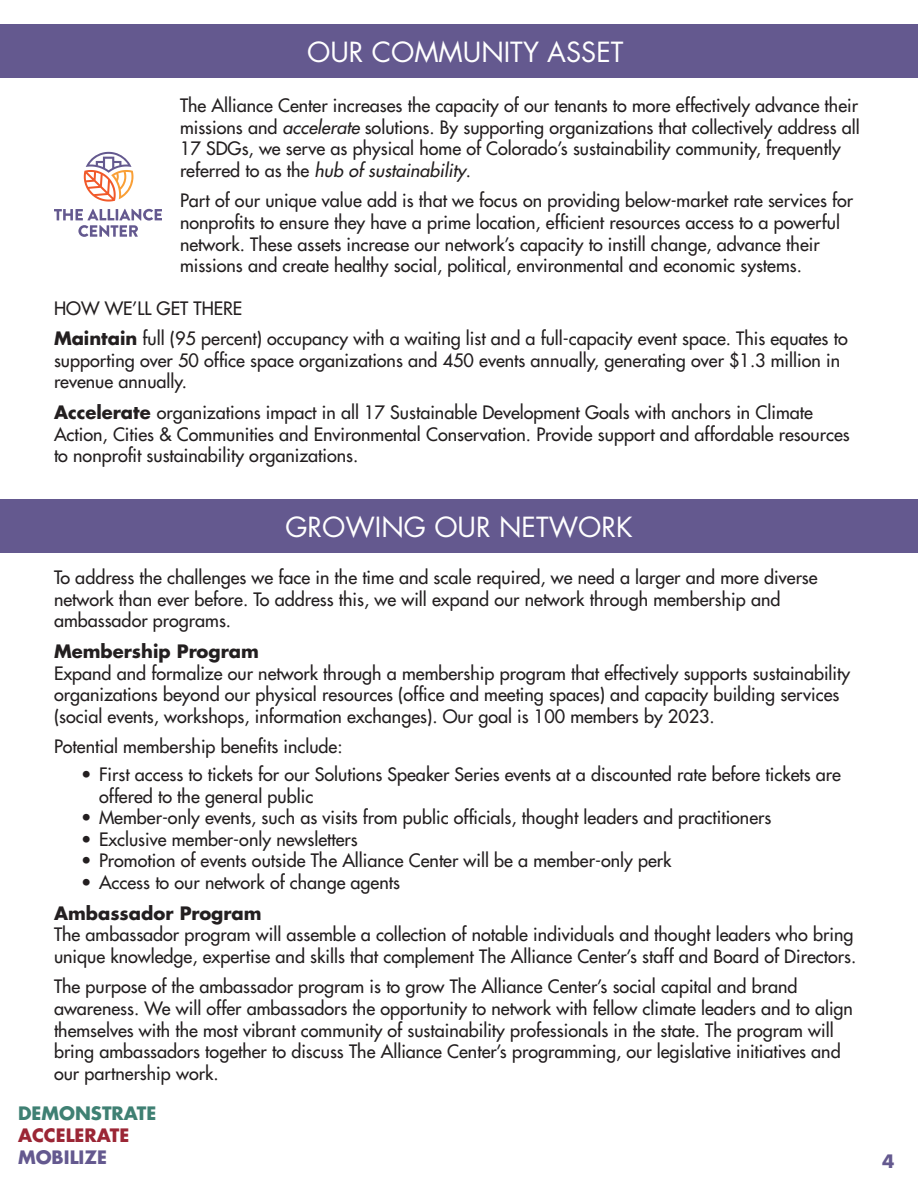
<style>
.page{position:relative;width:918px;height:1188px;background:#fff}
.page>*{position:absolute;margin:0;border:0;box-sizing:border-box;transform-origin:0 0}
.t1{font:27px "Futura Std";color:#fff}
.t2{font:500 18px/21.6px "Futura Std";color:#231f20}
.t3{font:700 18px "Futura Std";color:#231f20}
.t4{font:700 18px "Futura Std";color:#3f8073}
.t5{font:700 18px "Futura Std";color:#9b2635}
.t6{font:700 18px "Futura Std";color:#64598f}
.s1{font-style:italic}
.s2{font-weight:700}
</style>
<div class="page">
<div style="left:0;top:24px;width:918px;height:54px;background:#64598f"></div>
<div style="left:0;top:499px;width:918px;height:54px;background:#64598f"></div>
<svg style="left:54px;top:209px;width:108px;height:28px"></svg>
<svg style="left:84px;top:152px;width:49px;height:50px"></svg>
<p class="t1" style="left:307px;top:34px;width:318px">OUR COMMUNITY ASSET</p>
<p class="t2" style="left:180px;top:95px;width:681px">The Alliance Center increases the capacity of our tenants to more effectively advance their missions and <span class="s1">accelerate</span> solutions. By supporting organizations that collectively address all 17 SDGs, we serve as physical home of Colorado’s sustainability community, frequently referred to as the <span class="s1">hub of sustainability</span>.</p>
<p class="t2" style="left:180px;top:190px;width:675px">Part of our unique value add is that we focus on providing below-market rate services for nonprofits to ensure they have a prime location, efficient resources access to a powerful network. These assets increase our network’s capacity to instill change, advance their missions and create healthy social, political, environmental and economic systems.</p>
<p class="t2" style="left:54px;top:297px;width:190px">HOW WE’LL GET THERE</p>
<p class="t2" style="left:54px;top:328px;width:795px"><span class="s2">Maintain</span> full (95 percent) occupancy with a waiting list and a full-capacity event space. This equates to supporting over 50 office space organizations and 450 events annually, generating over $1.3 million in revenue annually.</p>
<p class="t2" style="left:54px;top:402px;width:797px"><span class="s2">Accelerate</span> organizations impact in all 17 Sustainable Development Goals with anchors in Climate<br>Action, Cities &amp; Communities and Environmental Conservation. Provide support and affordable resources to nonprofit sustainability organizations.</p>
<p class="t1" style="left:285px;top:510px;width:349px">GROWING OUR NETWORK</p>
<p class="t2" style="left:54px;top:567px;width:765px">To address the challenges we face in the time and scale required, we need a larger and more diverse network than ever before. To address this, we will expand our network through membership and ambassador programs.</p>
<p class="t3" style="left:54px;top:639px;width:206px">Membership Program</p>
<p class="t2" style="left:54px;top:662px;width:798px">Expand and formalize our network through a membership program that effectively supports sustainability organizations beyond our physical resources (office and meeting spaces) and capacity building services (social events, workshops, information exchanges). Our goal is 100 members by 2023.</p>
<p class="t2" style="left:54px;top:736px;width:290px">Potential membership benefits include:</p>
<p class="t2" style="left:99px;top:764px;width:743px;text-indent:-18px">• First access to tickets for our Solutions Speaker Series events at a discounted rate before tickets are offered to the general public</p>
<p class="t2" style="left:81px;top:807px;width:692px">• Member-only events, such as visits from public officials, thought leaders and practitioners</p>
<p class="t2" style="left:81px;top:828px;width:278px">• Exclusive member-only newsletters</p>
<p class="t2" style="left:81px;top:850px;width:592px">• Promotion of events outside The Alliance Center will be a member-only perk</p>
<p class="t2" style="left:81px;top:872px;width:321px">• Access to our network of change agents</p>
<p class="t3" style="left:54px;top:901px;width:209px">Ambassador Program</p>
<p class="t2" style="left:54px;top:924px;width:804px">The ambassador program will assemble a collection of notable individuals and thought leaders who bring unique knowledge, expertise and skills that complement The Alliance Center’s staff and Board of Directors.</p>
<p class="t2" style="left:54px;top:976px;width:800px">The purpose of the ambassador program is to grow The Alliance Center’s social capital and brand awareness. We will offer ambassadors the opportunity to network with fellow climate leaders and to align themselves with the most vibrant community of sustainability professionals in the state. The program will bring ambassadors together to discuss The Alliance Center’s programming, our legislative initiatives and our partnership work.</p>
<p class="t4" style="left:18px;top:1102px;width:140px">DEMONSTRATE</p>
<p class="t5" style="left:18px;top:1123px;width:113px">ACCELERATE</p>
<p class="t6" style="left:18px;top:1145px;width:91px">MOBILIZE</p>
<p class="t6" style="left:882px;top:1150px;width:14px">4</p>
</div>
